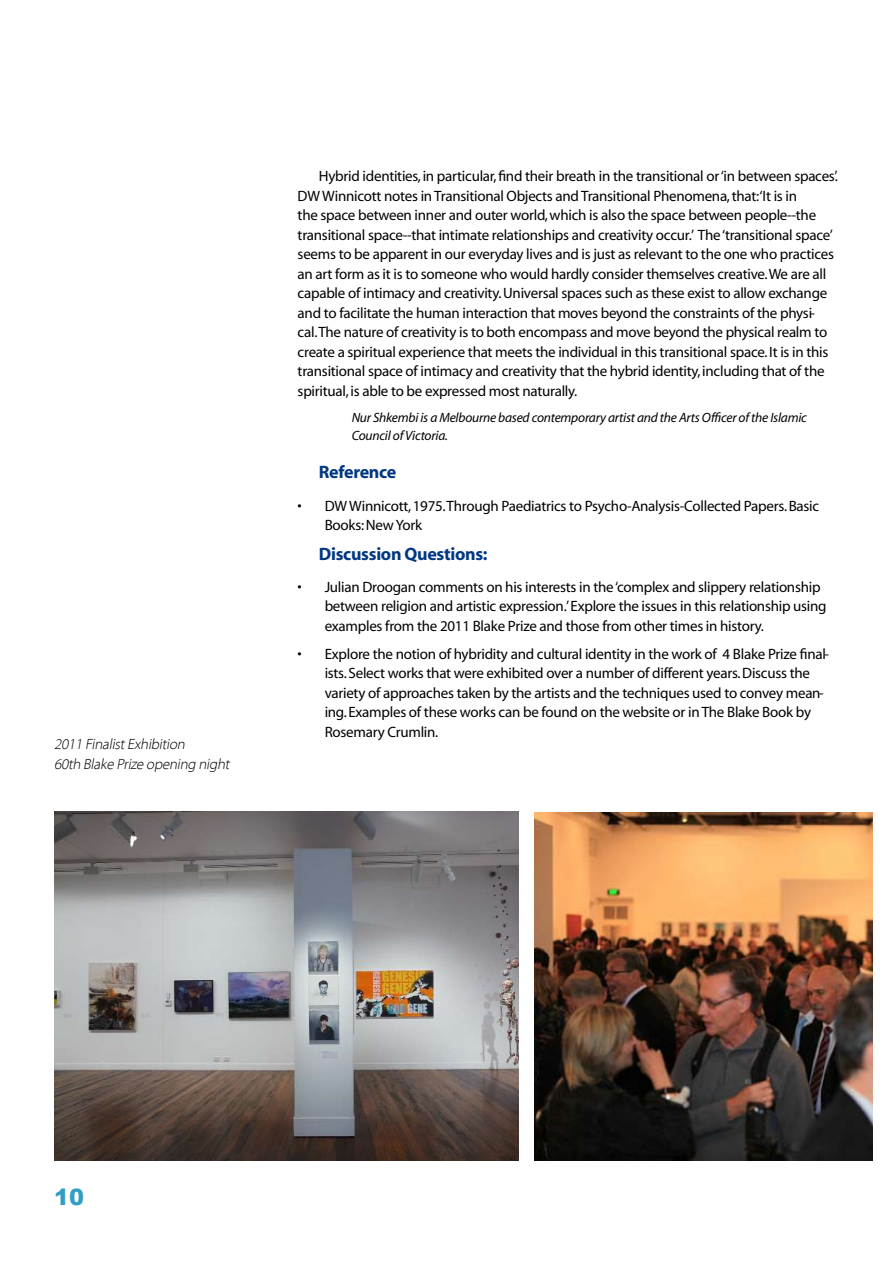
<style>
.page{position:relative;width:893px;height:1263px;background:#fff}
.page>*{position:absolute;margin:0;border:0;box-sizing:border-box;transform-origin:0 0}
.t1{font:900 22.5px "Arial";color:#329ec5}
.t2{font:700 18px "Myriad";letter-spacing:-.015em;color:#003882}
.t3{font:15px/19.5px "Myriad";letter-spacing:-.015em;color:#000}
.t4{font:italic 300 15px/19.5px "Myriad Pro";color:#000}
.t5{font:italic 13.5px/18px "Myriad";letter-spacing:-.015em;color:#000}
</style>
<div class="page">
<img style="left:534px;top:812px;width:339px;height:348px">
<img style="left:54px;top:812px;width:465px;height:348px">
<p class="t4" style="left:54px;top:736px;width:180px">2011 FinalistExhibition<br>60th Blake Prize opening night</p>
<p class="t3" style="left:298px;top:167px;width:542px;text-indent:21px">Hybrid identities, in particular, find their breath in the transitional or ‘in between spaces’.<br>DW Winnicott notes in Transitional Objects and Transitional Phenomena, that:‘It is in<br>the space between inner and outer world, which is also the space between people--the transitional space--that intimate relationships and creativity occur.’ The ‘transitional space’ seems to be apparent in our everyday lives and is just as relevant to the one who practices an art form as it is to someone who would hardly consider themselves creative. We are all capable of intimacy and creativity. Universal spaces such as these exist to allow exchange and to facilitate the human interaction that moves beyond the constraints of the physi&shy;cal. The nature of creativity is to both encompass and move beyond the physical realm to create a spiritual experience that meets the individual in this transitional space. It is in this transitional space of intimacy and creativity that the hybrid identity, including that of the spiritual, is able to be expressed most naturally.</p>
<p class="t5" style="left:352px;top:409px;width:457px">Nur Shkembi is a Melbourne based contemporary artist and the Arts Officer of the Islamic<br>Council of Victoria.</p>
<p class="t2" style="left:319px;top:463px;width:79px">Reference</p>
<p class="t3" style="left:325px;top:496px;width:496px">DW Winnicott, 1975. Through Paediatrics to Psycho-Analysis-Collected Papers. Basic<br>Books: New York</p>
<p class="t2" style="left:319px;top:544px;width:170px">Discussion Questions:</p>
<p class="t3" style="left:325px;top:578px;width:503px">Julian Droogan comments on his interests in the ‘complex and slippery relationship between religion and artistic expression.’ Explore the issues in this relationship using examples from the 2011 Blake Prize and those from other times in history.</p>
<p class="t3" style="left:325px;top:645px;width:506px">Explore the notion of hybridity and cultural identity in the work of 4 Blake Prize final&shy;ists. Select works that were exhibited over a number of different years. Discuss the variety of approaches taken by the artists and the techniques used to convey mean&shy;ing. Examples of these works can be found on the website or in The Blake Book by Rosemary Crumlin.</p>
<p class="t3" style="left:298px;top:496px;width:6px">•</p>
<p class="t3" style="left:298px;top:578px;width:6px">•</p>
<p class="t3" style="left:298px;top:645px;width:6px">•</p>
<h1 class="t1" style="left:54px;top:1180px;width:32px">10</h1>
</div>
